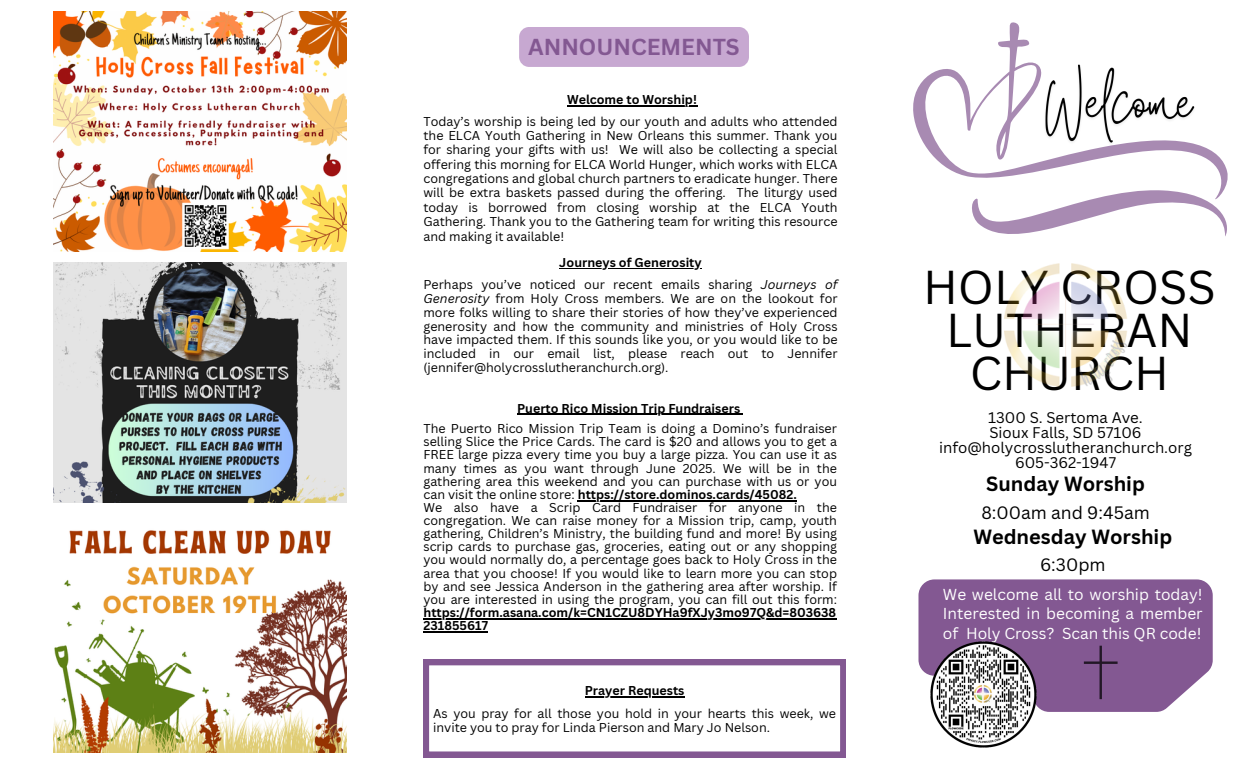
<style>
.page{position:relative;width:1260px;height:765px;background:#fff}
.page>*{position:absolute;margin:0;border:0;box-sizing:border-box;transform-origin:0 0}
.t1{font:46.25px/43.1px "Canva Sans";color:#000;text-align:center}
.t2{font:700 22.5px "Canva Sans";color:#835892}
.t3{font:700 20px "Canva Sans";color:#000}
.t4{font:17.5px "Canva Sans";color:#000}
.t5{font:15.5px/19.8px "Canva Sans";color:#fff;text-align:justify}
.t6{font:15px/15px "Canva Sans";color:#000;text-align:center}
.t7{font:12.5px/13.1px "Canva Sans";color:#000;text-align:justify}
.t8{font:700 12.5px/13.1px "Canva Sans";color:#000}
.s1{font-weight:700}
.s2{font-style:italic}
</style>
<div class="page">
<svg style="left:918px;top:579px;width:295px;height:133px;background:#8a6299"></svg>
<img style="left:928px;top:640px;width:110px;height:108px">
<img style="left:1004px;top:263px;width:123px;height:124px">
<svg style="left:1084px;top:646px;width:34px;height:53px;background:#785085"></svg>
<svg style="left:913px;top:22px;width:315px;height:164px"></svg>
<svg style="left:972px;top:186px;width:255px;height:51px"></svg>
<svg style="left:423px;top:660px;width:422px;height:97px"></svg>
<img style="left:53px;top:12px;width:294px;height:240px">
<img style="left:53px;top:530px;width:294px;height:223px">
<img style="left:53px;top:262px;width:294px;height:240px">
<hr style="left:585px;top:696px;width:99px;height:2px;background:#000">
<hr style="left:567px;top:105px;width:130px;height:1px;background:#000">
<hr style="left:559px;top:268px;width:143px;height:1px;background:#000">
<div style="left:519px;top:27px;width:230px;height:40px;background:#c7a8d1;border-radius:10px"></div>
<img style="left:1041px;top:52px;width:160px;height:104px">
<hr style="left:517px;top:414px;width:223px;height:1px;background:#000">
<hr style="left:578px;top:500px;width:219px;height:1px;background:#000">
<hr style="left:423px;top:618px;width:414px;height:1px;background:#000">
<hr style="left:423px;top:631px;width:65px;height:2px;background:#000">
<p class="t2" style="left:528px;top:31px;width:213px">ANNOUNCEMENTS</p>
<p class="t7" style="left:423px;top:88px;width:416px;line-height:21.9px;text-align:center"><span class="s1">Welcome to Worship!<br></span>Today’s worship is being led by our youth and adults who attended</p>
<p class="t7" style="left:423px;top:128px;width:416px;line-height:14.4px">the ELCA Youth Gathering in New Orleans this summer. Thank you for sharing your gifts with us! We will also be collecting a special offering this morning for ELCA World Hunger, which works with ELCA congregations and global church partners to eradicate hunger. There will be extra baskets passed during the offering. The liturgy used today is borrowed from closing worship at the ELCA Youth Gathering. Thank you to the Gathering team for writing this resource and making it available!</p>
<p class="t8" style="left:559px;top:256px;width:144px">Journeys of Generosity</p>
<p class="t7" style="left:423px;top:278px;width:416px;line-height:13.8px">Perhaps you’ve noticed our recent emails sharing <span class="s2">Journeys of Generosity</span> from Holy Cross members. We are on the lookout for more folks willing to share their stories of how they’ve experienced generosity and how the community and ministries of Holy Cross have impacted them. If this sounds like you, or you would like to be included in our email list, please reach out to Jennifer (jennifer@holycrosslutheranchurch.org).</p>
<h5 class="t8" style="left:517px;top:401px;width:225px">Puerto Rico Mission Trip Fundraisers</h5>
<h4 class="t7" style="left:423px;top:422px;width:415px">The Puerto Rico Mission Trip Team is doing a Domino’s fundraiser selling Slice the Price Cards. The card is $20 and allows you to get a FREE large pizza every time you buy a large pizza. You can use it as many times as you want through June 2025. We will be in the gathering area this weekend and you can purchase with us or you can visit the online store: <span class="s1">https://store.dominos.cards/45082.</span></h4>
<h6 class="t7" style="left:423px;top:501px;width:415px">We also have a Scrip Card Fundraiser for anyone in the congregation. We can raise money for a Mission trip, camp, youth gathering, Children’s Ministry, the building fund and more! By using scrip cards to purchase gas, groceries, eating out or any shopping you would normally do, a percentage goes back to Holy Cross in the area that you choose! If you would like to learn more you can stop</h6>
<p class="t7" style="left:423px;top:579px;width:415px">by and see Jessica Anderson in the gathering area after worship. If you are interested in using the program, you can fill out this form:</p>
<p class="t8" style="left:423px;top:606px;width:414px">https://form.asana.com/k=CN1CZU8DYHa9fXJy3mo97Q&amp;d=803638<br>231855617</p>
<p class="t8" style="left:585px;top:684px;width:101px">Prayer Requests</p>
<p class="t7" style="left:433px;top:706px;width:404px;line-height:14.4px">As you pray for all those you hold in your hearts this week, we invite you to pray for Linda Pierson and Mary Jo Nelson.</p>
<p class="t1" style="left:923px;top:264px;width:294px">HOLY CROSS<br>LUTHERAN<br>CHURCH</p>
<h1 class="t6" style="left:939px;top:409px;width:255px">1300 S. Sertoma Ave.<br>Sioux Falls, SD 57106 info@holycrosslutheranchurch.org<br>605-362-1947</h1>
<p class="t3" style="left:986px;top:470px;width:160px">Sunday Worship</p>
<p class="t4" style="left:981px;top:500px;width:170px">8:00am and 9:45am</p>
<h6 class="t3" style="left:973px;top:522px;width:200px">Wednesday Worship</h6>
<h6 class="t4" style="left:1040px;top:552px;width:67px">6:30pm</h6>
<p class="t5" style="left:943px;top:584px;width:261px">We welcome all to worship today!<br>Interested in becoming a member of Holy Cross? Scan this QR code!</p>
</div>
